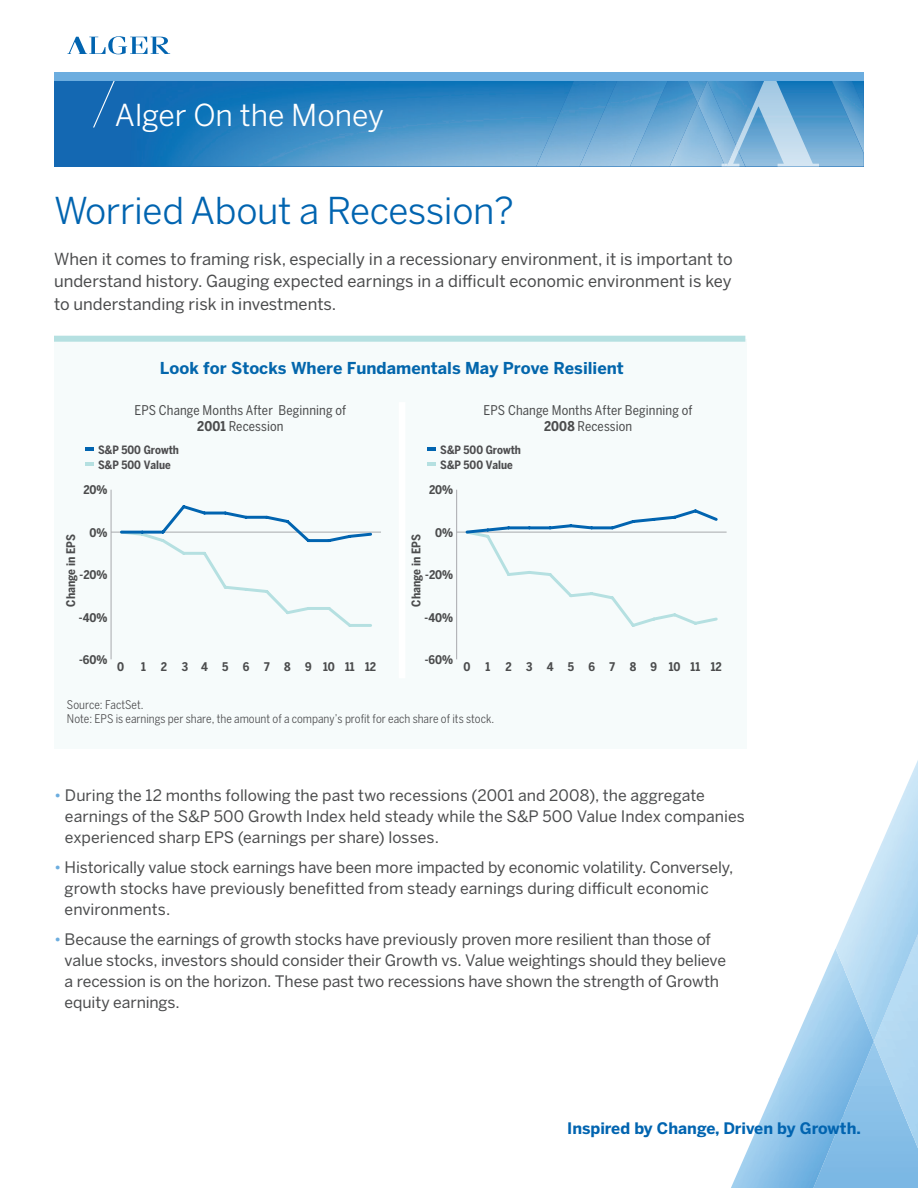
<style>
.page{position:relative;width:918px;height:1188px;background:#fff}
.page>*{position:absolute;margin:0;border:0;box-sizing:border-box;transform-origin:0 0}
.Fund_Name_-_Masthead{font:36.75px "Benton Sans";letter-spacing:-.01em;color:#0164b0}
.Banner_Title{font:30px "Benton Sans";color:#fff}
.Subhead{font:16.5px/22.5px "Benton Sans";color:#4b4c4d;text-align:justify}
.t1{font:700 16.35px "Benton Sans";color:#0366ac}
.Subhead-2{font:15.75px/21px "Benton Sans";letter-spacing:-.005em;color:#4b4c4d}
.t2{font:700 15.75px "Benton Sans";color:#0164b0}
.t3{font:13.35px/16.4px "Benton Sans Cond";letter-spacing:.01em;color:#4b4c4d;text-align:center}
.t4{font:11.85px/14.9px "Benton Sans Cond";color:#4d4d4f}
.t5{font:700 11.85px "Benton Sans Cond";color:#4b4c4d}
.t6{font:700 11.85px "Benton Sans Cond";letter-spacing:1.19em;color:#4b4c4d}
.t7{font:700 11.85px "Benton Sans Cond";letter-spacing:.85em;color:#4b4c4d}
.t8{font:700 11.4px/14.9px "Benton Sans Cond";color:#4d4d4f}
.s1{font-weight:700}
.s2{color:#6caddf}
</style>
<div class="page">
<img style="left:779px;top:949px;width:64px;height:239px">
<img style="left:731px;top:1134px;width:48px;height:54px">
<img style="left:754px;top:1078px;width:25px;height:56px">
<img style="left:842px;top:1041px;width:32px;height:77px">
<img style="left:874px;top:1041px;width:44px;height:147px">
<img style="left:836px;top:760px;width:82px;height:281px">
<div style="left:54px;top:81px;width:16px;height:86px;background:#1468b2"></div>
<img style="left:70px;top:81px;width:794px;height:85px">
<img style="left:536px;top:81px;width:44px;height:85px">
<img style="left:580px;top:81px;width:88px;height:85px">
<img style="left:670px;top:81px;width:52px;height:85px">
<img style="left:688px;top:81px;width:19px;height:22px">
<img style="left:832px;top:81px;width:32px;height:73px">
<svg style="left:722px;top:81px;width:97px;height:86px;background:#78afd7"></svg>
<svg style="left:68px;top:36px;width:102px;height:18px"></svg>
<svg style="left:93px;top:81px;width:22px;height:47px"></svg>
<div style="left:54px;top:72px;width:810px;height:9px;background:#6caddf"></div>
<div style="left:54px;top:339px;width:693px;height:410px;background:#f6fbfb"></div>
<hr style="left:111px;top:532px;width:270px;height:1px;background:#a8a9ad">
<hr style="left:111px;top:490px;width:1px;height:169px;background:#a8a9ad">
<svg style="left:118px;top:505px;width:256px;height:122px"></svg>
<hr style="left:457px;top:532px;width:270px;height:1px;background:#a8a9ad">
<hr style="left:456px;top:490px;width:1px;height:169px;background:#a8a9ad">
<svg style="left:464px;top:509px;width:256px;height:118px"></svg>
<div style="left:399px;top:402px;width:6px;height:276px;background:#fff"></div>
<svg style="left:85px;top:447px;width:9px;height:4px"></svg>
<svg style="left:85px;top:462px;width:9px;height:4px"></svg>
<svg style="left:427px;top:447px;width:9px;height:4px"></svg>
<svg style="left:427px;top:462px;width:9px;height:4px"></svg>
<div style="left:54px;top:336px;width:691px;height:6px;background:#b5e0e1"></div>
<p class="Banner_Title" style="left:115px;top:97px;width:271px">Alger On the Money</p>
<p class="Fund_Name_-_Masthead" style="left:54px;top:189px;width:462px">Worried About a Recession?</p>
<p class="Subhead" style="left:54px;top:248px;width:680px">When it comes to framing risk, especially in a recessionary environment, it is important to understand history. Gauging expected earnings in a difficult economic environment is key to understanding risk in investments.</p>
<p class="t1" style="left:160px;top:358px;width:465px">Look for Stocks Where Fundamentals May Prove Resilient</p>
<p class="t3" style="left:134px;top:402px;width:213px">EPS Change Months After Beginning of<br><span class="s1">2001</span> Recession</p>
<p class="t3" style="left:484px;top:402px;width:210px">EPS Change Months After Beginning of<br><span class="s1">2008</span> Recession</p>
<p class="t8" style="left:98px;top:442px;width:82px">S&amp;P 500 Growth<br>S&amp;P 500 Value</p>
<p class="t8" style="left:440px;top:442px;width:82px">S&amp;P 500 Growth<br>S&amp;P 500 Value</p>
<p class="t5" style="left:83px;top:483px;width:26px">20%</p>
<p class="t5" style="left:429px;top:483px;width:26px">20%</p>
<p class="t5" style="left:90px;top:526px;width:19px">0%</p>
<p class="t5" style="left:435px;top:526px;width:19px">0%</p>
<p class="t5" style="left:64px;top:607px;width:74px;rotate:-90deg">Change in EPS</p>
<p class="t5" style="left:409px;top:607px;width:74px;rotate:-90deg">Change in EPS</p>
<p class="t5" style="left:80px;top:568px;width:29px">-20%</p>
<p class="t5" style="left:425px;top:568px;width:29px">-20%</p>
<p class="t5" style="left:79px;top:610px;width:30px">-40%</p>
<p class="t5" style="left:425px;top:610px;width:30px">-40%</p>
<p class="t5" style="left:79px;top:653px;width:30px">-60%</p>
<p class="t5" style="left:425px;top:653px;width:30px">-60%</p>
<p class="t5" style="left:464px;top:660px;width:9px">0</p>
<p class="t5" style="left:485px;top:660px;width:6px">1</p>
<p class="t6" style="left:505px;top:660px;width:218px">23456789101112</p>
<p class="t4" style="left:67px;top:697px;width:429px">Source: FactSet.<br>Note: EPS is earnings per share, the amount of a company’s profit for each share of its stock.</p>
<p class="t5" style="left:117px;top:660px;width:9px">0</p>
<p class="t5" style="left:141px;top:660px;width:27px">1 2</p>
<p class="t7" style="left:182px;top:660px;width:196px">34 5 6 7 8 9101112</p>
<p class="Subhead-2" style="left:65px;top:784px;width:681px;text-indent:-11px"><span class="s2">•</span> During the 12 months following the past two recessions (2001 and 2008), the aggregate earnings of the S&amp;P 500 Growth Index held steady while the S&amp;P 500 Value Index companies experienced sharp EPS (earnings per share) losses.</p>
<p class="Subhead-2" style="left:65px;top:856px;width:670px;text-indent:-11px"><span class="s2">•</span> Historically value stock earnings have been more impacted by economic volatility. Conversely, growth stocks have previously benefitted from steady earnings during difficult economic environments.</p>
<p class="Subhead-2" style="left:65px;top:928px;width:663px;text-indent:-11px"><span class="s2">•</span> Because the earnings of growth stocks have previously proven more resilient than those of value stocks, investors should consider their Growth vs. Value weightings should they believe a recession is on the horizon. These past two recessions have shown the strength of Growth equity earnings.</p>
<p class="t2" style="left:567px;top:1119px;width:295px">Inspired by Change, Driven by Growth.</p>
</div>
